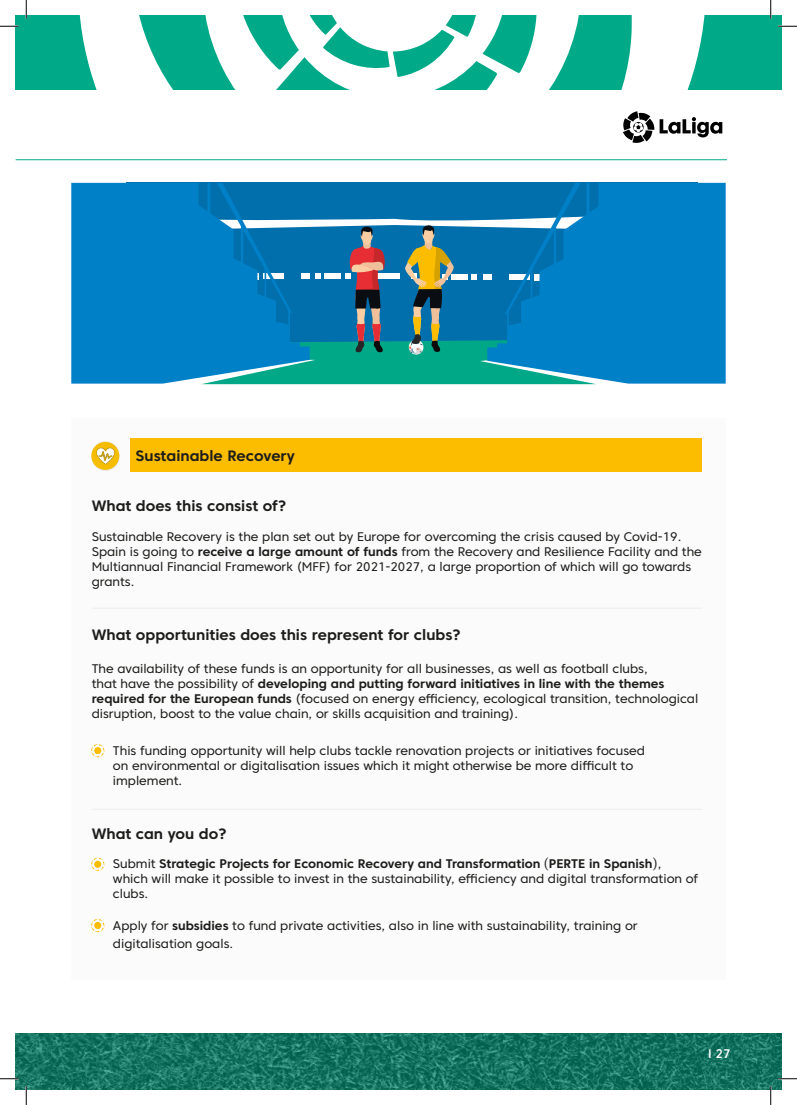
<style>
.page{position:relative;width:797px;height:1105px;background:#fff}
.page>*{position:absolute;margin:0;border:0;box-sizing:border-box;transform-origin:0 0}
.t1{font:700 15px "Core Sans C 65";color:#1d1d1b}
.t2{font:12.5px/15px "Core Sans C 45";color:#1d1d1b}
.t3{font:700 12.5px "Core Sans C 65";color:#1d1d1b}
.t4{font:500 12.5px "Core Sans C 55";color:#fff}
.s1{font-family:"Core Sans C 65";font-weight:700}
.s2{font-family:"Core Sans C 45";font-weight:400}
.s3{font-family:"Minion Pro";font-weight:400;font-size:15px}
</style>
<div class="page">
<svg style="left:16px;top:1033px;width:765px;height:56px;background:#167562"></svg>
<svg style="left:623px;top:111px;width:99px;height:32px"></svg>
<hr style="left:16px;top:159px;width:711px;height:1px;background:#0a8">
<div style="left:71px;top:418px;width:654px;height:561px;background:#fbfbfb"></div>
<div style="left:130px;top:439px;width:571px;height:33px;background:#fcbc00"></div>
<hr style="left:92px;top:608px;width:610px;height:1px;background:#ededed">
<hr style="left:92px;top:809px;width:610px;height:1px;background:#ededed">
<img style="left:92px;top:442px;width:27px;height:28px">
<svg style="left:91px;top:442px;width:28px;height:28px"></svg>
<img style="left:93px;top:444px;width:24px;height:24px">
<svg style="left:91px;top:744px;width:13px;height:13px"></svg>
<div style="left:94px;top:747px;width:7px;height:7px;background:#fcbc00;border-radius:50%"></div>
<svg style="left:91px;top:858px;width:13px;height:13px"></svg>
<div style="left:94px;top:861px;width:7px;height:7px;background:#fcbc00;border-radius:50%"></div>
<svg style="left:91px;top:919px;width:13px;height:13px"></svg>
<div style="left:94px;top:922px;width:7px;height:7px;background:#fcbc00;border-radius:50%"></div>
<div style="left:71px;top:183px;width:654px;height:201px;background:#0080c7"></div>
<svg style="left:182px;top:183px;width:422px;height:201px;background:#1782ad"></svg>
<svg style="left:0;top:1078px;width:19px;height:1px"></svg>
<svg style="left:778px;top:1078px;width:19px;height:1px"></svg>
<svg style="left:0;top:0;width:632px;height:90px"></svg>
<svg style="left:25px;top:1086px;width:2px;height:19px"></svg>
<svg style="left:687px;top:0;width:110px;height:90px"></svg>
<svg style="left:770px;top:1086px;width:1px;height:19px"></svg>
<p class="t1" style="left:135px;top:449px;width:161px">Sustainable Recovery</p>
<p class="t1" style="left:92px;top:499px;width:196px">What does this consist of?</p>
<p class="t2" style="left:92px;top:529px;width:611px">Sustainable Recovery is the plan set out by Europe for overcoming the crisis caused by Covid-19.<br>Spain is going to <span class="s1">receive a large amount of funds</span> from the Recovery and Resilience Facility and the Multiannual Financial Framework (MFF) for 2021-2027, a large proportion of which will go towards grants.</p>
<p class="t1" style="left:92px;top:628px;width:371px">What opportunities does this represent for clubs?</p>
<p class="t2" style="left:92px;top:661px;width:557px">The availability of these funds is an opportunity for all businesses, as well as football clubs,</p>
<p class="t3" style="left:92px;top:678px;width:574px"><span class="s2">that have the possibility of</span> developing and putting forward initiatives in line with the themes</p>
<p class="t2" style="left:92px;top:691px;width:608px"><span class="s1">required for the European funds</span> (focused on energy efficiency, ecological transition, technological disruption, boost to the value chain, or skills acquisition and training).</p>
<p class="t2" style="left:113px;top:743px;width:533px">This funding opportunity will help clubs tackle renovation projects or initiatives focused on environmental or digitalisation issues which it might otherwise be more difficult to implement.</p>
<p class="t1" style="left:92px;top:828px;width:137px">What can you do?</p>
<p class="t3" style="left:113px;top:858px;width:550px"><span class="s2">Submit</span> Strategic Projects for Economic Recovery and Transformation <span class="s3">(</span>PERTE in Spanish<span class="s3">)</span><span class="s2">,</span></p>
<p class="t2" style="left:113px;top:871px;width:587px">which will make it possible to invest in the sustainability, efficiency and digital transformation of clubs.</p>
<p class="t2" style="left:113px;top:917px;width:526px;line-height:18px">Apply for <span class="s1">subsidies</span> to fund private activities, also in line with sustainability, training or digitalisation goals.</p>
<p class="t4" style="left:708px;top:1049px;width:24px">I 27</p>
</div>
